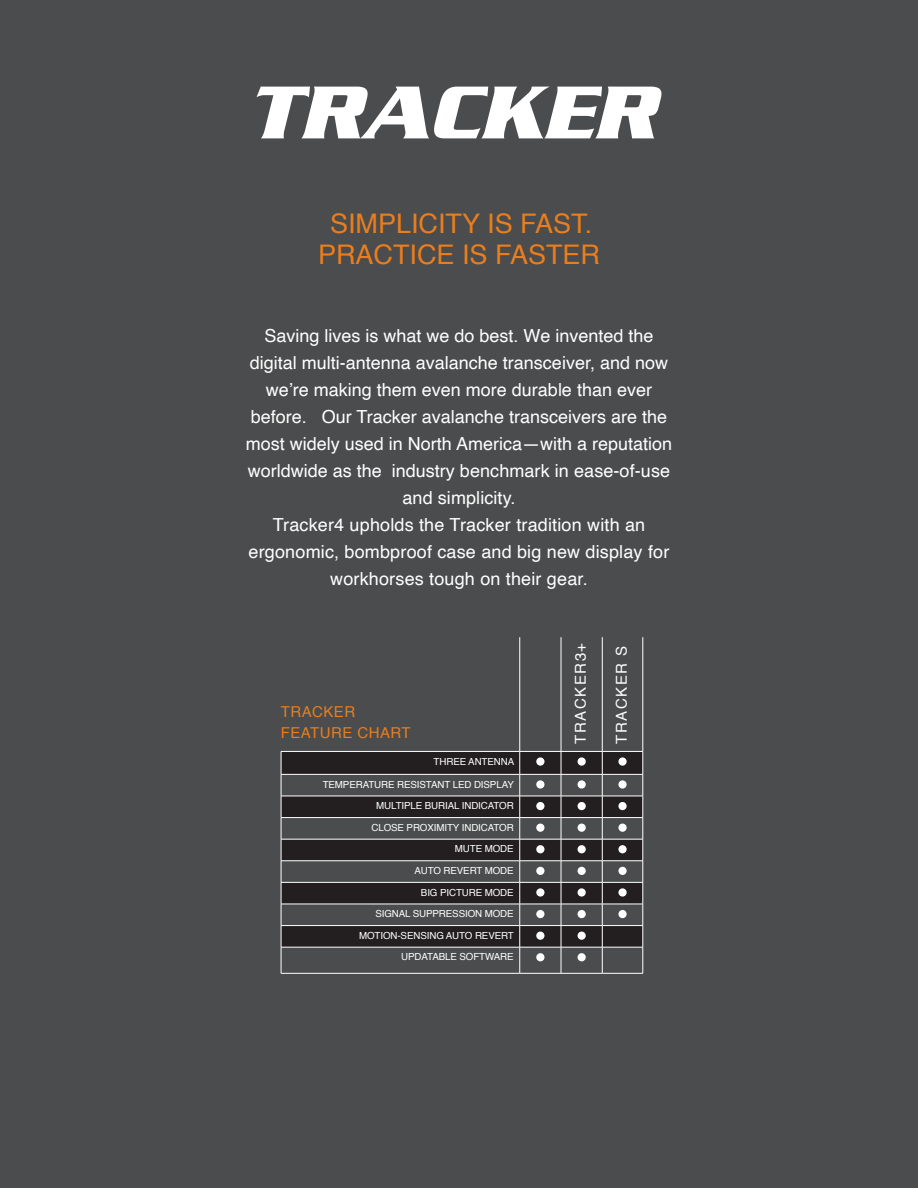
<style>
.page{position:relative;width:918px;height:1188px;background:#4b4c4d}
.page>*{position:absolute;margin:0;border:0;box-sizing:border-box;transform-origin:0 0}
.Copy_Black{font:27px "Helvetica";color:#ea7e1d}
.Subhead{font:18px/27px "Helvetica";color:#fff;text-align:center}
.Product_Name_P{font:15px "Helvetica";letter-spacing:.03em;color:#ea7e1d}
.Copy_Black-2{font:15px "Helvetica";letter-spacing:.1em;color:#fff}
.Subhead-2{font:9.75px "Helvetica";letter-spacing:-.01em;color:#fff}
</style>
<div class="page">
<svg style="left:256px;top:87px;width:406px;height:51px"></svg>
<div style="left:282px;top:752px;width:361px;height:22px;background:#231f20"></div>
<svg style="left:282px;top:775px;width:361px;height:198px"></svg>
<hr style="left:281px;top:751px;width:239px;height:1px;background:#fff">
<hr style="left:561px;top:751px;width:41px;height:1px;background:#fff">
<hr style="left:602px;top:751px;width:41px;height:1px;background:#fff">
<hr style="left:281px;top:774px;width:239px;height:1px;background:#fff">
<hr style="left:520px;top:774px;width:41px;height:1px;background:#fff">
<hr style="left:561px;top:774px;width:41px;height:1px;background:#fff">
<hr style="left:602px;top:774px;width:41px;height:1px;background:#fff">
<hr style="left:281px;top:796px;width:239px;height:1px;background:#fff">
<hr style="left:520px;top:796px;width:41px;height:1px;background:#fff">
<hr style="left:561px;top:796px;width:41px;height:1px;background:#fff">
<hr style="left:602px;top:796px;width:41px;height:1px;background:#fff">
<hr style="left:281px;top:817px;width:239px;height:1px;background:#fff">
<hr style="left:520px;top:817px;width:41px;height:1px;background:#fff">
<hr style="left:561px;top:817px;width:41px;height:1px;background:#fff">
<hr style="left:602px;top:817px;width:41px;height:1px;background:#fff">
<hr style="left:281px;top:839px;width:239px;height:1px;background:#fff">
<hr style="left:520px;top:839px;width:41px;height:1px;background:#fff">
<hr style="left:561px;top:839px;width:41px;height:1px;background:#fff">
<hr style="left:602px;top:839px;width:41px;height:1px;background:#fff">
<hr style="left:281px;top:861px;width:239px;height:1px;background:#fff">
<hr style="left:520px;top:861px;width:41px;height:1px;background:#fff">
<hr style="left:561px;top:861px;width:41px;height:1px;background:#fff">
<hr style="left:602px;top:861px;width:41px;height:1px;background:#fff">
<hr style="left:281px;top:882px;width:239px;height:1px;background:#fff">
<hr style="left:520px;top:882px;width:41px;height:1px;background:#fff">
<hr style="left:561px;top:882px;width:41px;height:1px;background:#fff">
<hr style="left:602px;top:882px;width:41px;height:1px;background:#fff">
<hr style="left:281px;top:904px;width:239px;height:1px;background:#fff">
<hr style="left:520px;top:904px;width:41px;height:1px;background:#fff">
<hr style="left:561px;top:904px;width:41px;height:1px;background:#fff">
<hr style="left:602px;top:904px;width:41px;height:1px;background:#fff">
<hr style="left:281px;top:925px;width:239px;height:1px;background:#fff">
<hr style="left:520px;top:925px;width:41px;height:1px;background:#fff">
<hr style="left:561px;top:925px;width:41px;height:1px;background:#fff">
<hr style="left:602px;top:925px;width:41px;height:1px;background:#fff">
<hr style="left:281px;top:947px;width:239px;height:1px;background:#fff">
<svg style="left:281px;top:752px;width:1px;height:221px"></svg>
<hr style="left:520px;top:947px;width:41px;height:1px;background:#fff">
<hr style="left:561px;top:947px;width:41px;height:1px;background:#fff">
<hr style="left:602px;top:947px;width:41px;height:1px;background:#fff">
<hr style="left:281px;top:973px;width:239px;height:1px;background:#fff">
<svg style="left:519px;top:752px;width:1px;height:221px"></svg>
<hr style="left:520px;top:973px;width:41px;height:1px;background:#fff">
<hr style="left:519px;top:637px;width:1px;height:114px;background:#fff">
<hr style="left:520px;top:751px;width:41px;height:1px;background:#fff">
<hr style="left:561px;top:637px;width:1px;height:114px;background:#fff">
<svg style="left:561px;top:752px;width:1px;height:221px"></svg>
<hr style="left:561px;top:973px;width:41px;height:1px;background:#fff">
<hr style="left:602px;top:637px;width:1px;height:114px;background:#fff">
<hr style="left:643px;top:637px;width:1px;height:114px;background:#fff">
<svg style="left:602px;top:752px;width:1px;height:221px"></svg>
<svg style="left:643px;top:752px;width:1px;height:221px"></svg>
<hr style="left:602px;top:973px;width:41px;height:1px;background:#fff">
<div style="left:536px;top:757px;width:8px;height:9px;background:#fff;border-radius:50%"></div>
<div style="left:578px;top:757px;width:8px;height:9px;background:#fff;border-radius:50%"></div>
<div style="left:618px;top:757px;width:9px;height:9px;background:#fff;border-radius:50%"></div>
<div style="left:536px;top:780px;width:8px;height:9px;background:#fff;border-radius:50%"></div>
<div style="left:578px;top:780px;width:8px;height:9px;background:#fff;border-radius:50%"></div>
<div style="left:618px;top:780px;width:9px;height:9px;background:#fff;border-radius:50%"></div>
<div style="left:536px;top:802px;width:8px;height:8px;background:#fff;border-radius:50%"></div>
<div style="left:578px;top:802px;width:8px;height:8px;background:#fff;border-radius:50%"></div>
<div style="left:618px;top:802px;width:9px;height:8px;background:#fff;border-radius:50%"></div>
<div style="left:536px;top:824px;width:8px;height:8px;background:#fff;border-radius:50%"></div>
<div style="left:578px;top:824px;width:8px;height:8px;background:#fff;border-radius:50%"></div>
<div style="left:618px;top:824px;width:9px;height:8px;background:#fff;border-radius:50%"></div>
<div style="left:536px;top:845px;width:8px;height:8px;background:#fff;border-radius:50%"></div>
<div style="left:578px;top:845px;width:8px;height:8px;background:#fff;border-radius:50%"></div>
<div style="left:618px;top:845px;width:9px;height:8px;background:#fff;border-radius:50%"></div>
<div style="left:536px;top:867px;width:8px;height:8px;background:#fff;border-radius:50%"></div>
<div style="left:578px;top:867px;width:8px;height:8px;background:#fff;border-radius:50%"></div>
<div style="left:618px;top:867px;width:9px;height:8px;background:#fff;border-radius:50%"></div>
<div style="left:536px;top:888px;width:8px;height:9px;background:#fff;border-radius:50%"></div>
<div style="left:578px;top:888px;width:8px;height:9px;background:#fff;border-radius:50%"></div>
<div style="left:618px;top:888px;width:9px;height:9px;background:#fff;border-radius:50%"></div>
<div style="left:536px;top:910px;width:8px;height:8px;background:#fff;border-radius:50%"></div>
<div style="left:578px;top:910px;width:8px;height:8px;background:#fff;border-radius:50%"></div>
<div style="left:618px;top:910px;width:9px;height:8px;background:#fff;border-radius:50%"></div>
<div style="left:536px;top:932px;width:8px;height:8px;background:#fff;border-radius:50%"></div>
<div style="left:578px;top:932px;width:8px;height:8px;background:#fff;border-radius:50%"></div>
<div style="left:536px;top:953px;width:8px;height:8px;background:#fff;border-radius:50%"></div>
<div style="left:578px;top:953px;width:8px;height:8px;background:#fff;border-radius:50%"></div>
<p class="Copy_Black" style="left:330px;top:202px;width:264px">SIMPLICITY IS FAST.</p>
<p class="Copy_Black" style="left:318px;top:234px;width:284px">PRACTICE IS FASTER</p>
<p class="Subhead" style="left:246px;top:323px;width:428px">Saving lives is what we do best. We invented the digital multi-antenna avalanche transceiver, and now we’re making them even more durable than ever before. Our Tracker avalanche transceivers are the most widely used in North America—with a reputation worldwide as the industry benchmark in ease-of-use and simplicity.<br>Tracker4 upholds the Tracker tradition with an ergonomic, bombproof case and big new display for workhorses tough on their gear.</p>
<p class="Product_Name_P" style="left:281px;top:700px;width:76px">TRACKER</p>
<p class="Product_Name_P" style="left:281px;top:721px;width:131px">FEATURE CHART</p>
<p class="Subhead-2" style="left:434px;top:754px;width:82px">THREE ANTENNA</p>
<p class="Subhead-2" style="left:323px;top:777px;width:193px">TEMPERATURE RESISTANT LED DISPLAY</p>
<p class="Subhead-2" style="left:376px;top:798px;width:139px">MULTIPLE BURIAL INDICATOR</p>
<p class="Subhead-2" style="left:371px;top:820px;width:144px">CLOSE PROXIMITY INDICATOR</p>
<p class="Subhead-2" style="left:455px;top:842px;width:60px">MUTE MODE</p>
<p class="Subhead-2" style="left:414px;top:863px;width:101px">AUTO REVERT MODE</p>
<p class="Subhead-2" style="left:421px;top:885px;width:94px">BIG PICTURE MODE</p>
<p class="Subhead-2" style="left:375px;top:906px;width:140px">SIGNAL SUPPRESSION MODE</p>
<p class="Subhead-2" style="left:359px;top:928px;width:156px">MOTION-SENSING AUTO REVERT</p>
<p class="Subhead-2" style="left:401px;top:950px;width:114px">UPDATABLE SOFTWARE</p>
<p class="Copy_Black-2" style="left:569px;top:744px;width:102px;rotate:-90deg">TRACKER3+</p>
<p class="Copy_Black-2" style="left:610px;top:744px;width:99px;rotate:-90deg">TRACKER S</p>
</div>
